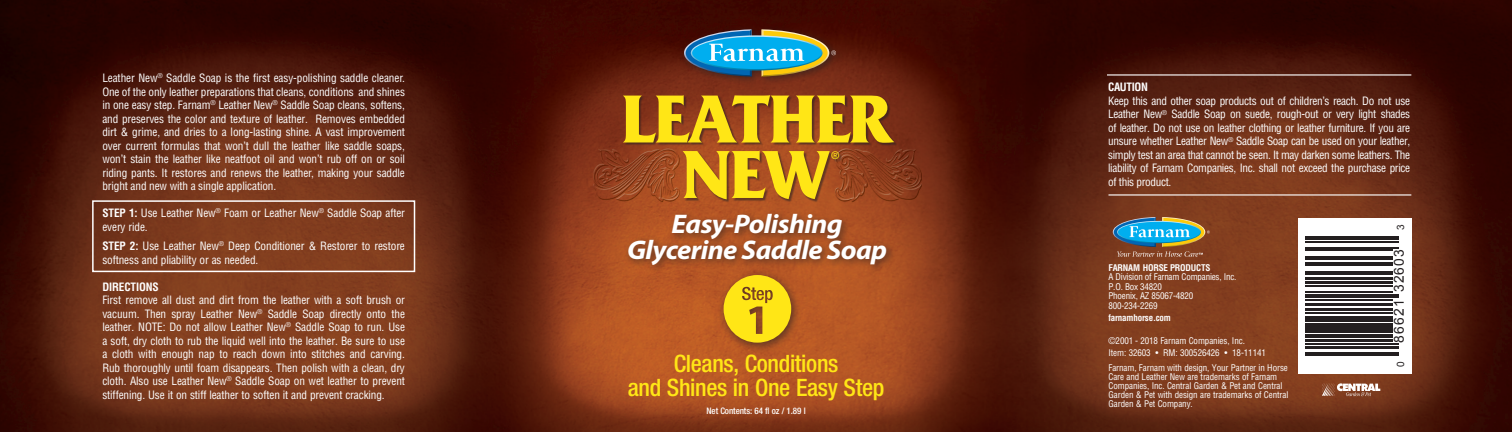
<style>
.page{position:relative;width:1512px;height:432px;background:#fff}
.page>*{position:absolute;margin:0;border:0;box-sizing:border-box;transform-origin:0 0}
.t1{font:700 67.5px/55.5px "Friz Quadrata Std";letter-spacing:-.05em;color:#ffe616;text-align:center}
.t2{font:italic 700 27px/25.5px "Myriad Pro";letter-spacing:-.02em;color:#fff;text-align:center;scale:1.05 1}
.t3{font:500 condensed 24px/24px "Helvetica Neue";letter-spacing:-.015em;color:#ffe616;text-align:center}
.t4{font:13.8px "Arial";letter-spacing:.085em;color:#231f20}
.t5{font:condensed 11.25px/13.5px "Helvetica";letter-spacing:-.01em;color:#fff;text-align:justify}
.t6{font:700 condensed 11.25px "Helvetica";letter-spacing:-.01em;color:#fff}
.t7{font:700 condensed 11.25px "Helvetica";letter-spacing:-.03em;color:#fff}
.t8{font:500 10.5px "Helvetica Neue";color:#ffe616}
.t9{font:10.05px "Arial";color:#231f20}
.t10{font:condensed 9px/9px "Helvetica";letter-spacing:-.01em;color:#fff}
.t11{font:700 condensed 9px "Helvetica";letter-spacing:-.02em;color:#fff}
.t12{font:500 condensed 9px "Helvetica Neue";letter-spacing:-.01em;color:#fff}
.s1{font-weight:700}
</style>
<div class="page">
<img style="left:0;top:0;width:1512px;height:432px">
<div style="left:679px;top:25px;width:166px;height:61px;background:#231f20;opacity:.6"></div>
<img style="left:684px;top:29px;width:152px;height:48px">
<div style="left:623px;top:96px;width:274px;height:107px;background:#231f20;opacity:.55"></div>
<div style="left:624px;top:209px;width:272px;height:64px;background:#231f20;opacity:.6"></div>
<hr style="left:1107px;top:74px;width:304px;height:2px;background:#fff">
<hr style="left:1108px;top:194px;width:303px;height:2px;background:#fff">
<svg style="left:1113px;top:217px;width:97px;height:40px;background:#678281"></svg>
<svg style="left:1298px;top:219px;width:114px;height:155px"></svg>
<hr style="left:1305px;top:355px;width:94px;height:1px;background:#231f20">
<hr style="left:1305px;top:352px;width:94px;height:1px;background:#231f20">
<hr style="left:1305px;top:346px;width:94px;height:2px;background:#231f20">
<hr style="left:1305px;top:343px;width:94px;height:1px;background:#231f20">
<hr style="left:1305px;top:339px;width:87px;height:3px;background:#231f20">
<hr style="left:1305px;top:334px;width:87px;height:4px;background:#231f20">
<hr style="left:1305px;top:332px;width:87px;height:1px;background:#231f20">
<div style="left:1305px;top:326px;width:87px;height:5px;background:#231f20"></div>
<hr style="left:1305px;top:323px;width:87px;height:1px;background:#231f20">
<div style="left:1305px;top:317px;width:87px;height:5px;background:#231f20"></div>
<hr style="left:1305px;top:313px;width:87px;height:1px;background:#231f20">
<hr style="left:1305px;top:308px;width:87px;height:2px;background:#231f20">
<hr style="left:1305px;top:303px;width:87px;height:2px;background:#231f20">
<hr style="left:1305px;top:299px;width:87px;height:1px;background:#231f20">
<hr style="left:1305px;top:296px;width:94px;height:2px;background:#231f20">
<hr style="left:1305px;top:294px;width:94px;height:1px;background:#231f20">
<hr style="left:1305px;top:291px;width:87px;height:2px;background:#231f20">
<hr style="left:1305px;top:285px;width:87px;height:1px;background:#231f20">
<hr style="left:1305px;top:281px;width:87px;height:3px;background:#231f20">
<hr style="left:1305px;top:277px;width:87px;height:3px;background:#231f20">
<hr style="left:1305px;top:274px;width:87px;height:1px;background:#231f20">
<hr style="left:1305px;top:271px;width:87px;height:2px;background:#231f20">
<hr style="left:1305px;top:262px;width:87px;height:4px;background:#231f20">
<hr style="left:1305px;top:259px;width:87px;height:1px;background:#231f20">
<hr style="left:1305px;top:256px;width:87px;height:1px;background:#231f20">
<hr style="left:1305px;top:250px;width:87px;height:1px;background:#231f20">
<hr style="left:1305px;top:247px;width:94px;height:2px;background:#231f20">
<hr style="left:1305px;top:241px;width:94px;height:1px;background:#231f20">
<hr style="left:1305px;top:238px;width:94px;height:2px;background:#231f20">
<hr style="left:1305px;top:236px;width:94px;height:1px;background:#231f20">
<svg style="left:1322px;top:383px;width:58px;height:13px"></svg>
<div style="left:718px;top:270px;width:83px;height:83px;background:#231f20;opacity:.6"></div>
<svg style="left:724px;top:275px;width:67px;height:68px;background:#e0b71a"></svg>
<div style="left:92px;top:200px;width:323px;height:72px;border:2px solid #fff"></div>
<p class="t5" style="left:102px;top:71px;width:304px">Leather New<sup>®</sup> Saddle Soap is the first easy-polishing saddle cleaner.<br>One of the only leather preparations that cleans, conditions and shines in one easy step. Farnam<sup>®</sup> Leather New<sup>®</sup> Saddle Soap cleans, softens, and preserves the color and texture of leather. Removes embedded dirt &amp; grime, and dries to a long-lasting shine. A vast improvement over current formulas that won’t dull the leather like saddle soaps, won’t stain the leather like neatfoot oil and won’t rub off on or soil riding pants. It restores and renews the leather, making your saddle bright and new with a single application.</p>
<p class="t5" style="left:102px;top:206px;width:304px"><span class="s1">STEP 1:</span> Use Leather New<sup>®</sup> Foam or Leather New<sup>®</sup> Saddle Soap after every ride.</p>
<p class="t5" style="left:102px;top:239px;width:304px"><span class="s1">STEP 2:</span> Use Leather New<sup>®</sup> Deep Conditioner &amp; Restorer to restore softness and pliability or as needed.</p>
<p class="t6" style="left:102px;top:280px;width:58px">DIRECTIONS</p>
<p class="t5" style="left:102px;top:293px;width:304px">First remove all dust and dirt from the leather with a soft brush or vacuum. Then spray Leather New<sup>®</sup> Saddle Soap directly onto the leather. NOTE: Do not allow Leather New<sup>®</sup> Saddle Soap to run. Use a soft, dry cloth to rub the liquid well into the leather. Be sure to use a cloth with enough nap to reach down into stitches and carving.<br>Rub thoroughly until foam disappears. Then polish with a clean, dry cloth. Also use Leather New<sup>®</sup> Saddle Soap on wet leather to prevent stiffening. Use it on stiff leather to soften it and prevent cracking.</p>
<h1 class="t1" style="left:620px;top:91px;width:275px">LEATHER<br>NEW</h1>
<p class="t8" style="left:831px;top:147px;width:10px">®</p>
<h2 class="t2" style="left:627px;top:211px;width:249px">Easy-Polishing<br>Glycerine Saddle Soap</h2>
<h3 class="t3" style="left:628px;top:351px;width:258px">Cleans, Conditions<br>and Shines in One Easy Step</h3>
<p class="t12" style="left:707px;top:405px;width:101px">Net Contents: 64 fl oz / 1.89 l</p>
<p class="t7" style="left:1108px;top:81px;width:41px">CAUTION</p>
<p class="t5" style="left:1108px;top:94px;width:304px">Keep this and other soap products out of children’s reach. Do not use Leather New<sup>®</sup> Saddle Soap on suede, rough-out or very light shades of leather. Do not use on leather clothing or leather furniture. If you are unsure whether Leather New<sup>®</sup> Saddle Soap can be used on your leather, simply test an area that cannot be seen. It may darken some leathers. The liability of Farnam Companies, Inc. shall not exceed the purchase price of this product.</p>
<p class="t11" style="left:1108px;top:262px;width:103px">FARNAM HORSE PRODUCTS</p>
<p class="t10" style="left:1108px;top:272px;width:130px;line-height:9.4px">A Division of Farnam Companies, Inc.<br>P.O. Box 34820<br>Phoenix, AZ 85067-4820<br>800-234-2269</p>
<p class="t11" style="left:1108px;top:312px;width:64px">farnamhorse.com</p>
<p class="t10" style="left:1108px;top:335px;width:159px;line-height:12px">©2001 - 2018 Farnam Companies, Inc.<br>Item: 32603 • RM: 300526426 • 18-11141</p>
<p class="t10" style="left:1108px;top:363px;width:181px">Farnam, Farnam with design, Your Partner in Horse Care and Leather New are trademarks of Farnam Companies, Inc. Central Garden &amp; Pet and Central Garden &amp; Pet with design are trademarks of Central Garden &amp; Pet Company.</p>
<p class="t9" style="left:1395px;top:230px;width:7px;rotate:-90deg">3</p>
<p class="t4" style="left:1391px;top:343px;width:95px;rotate:-90deg">86621 32603</p>
<p class="t9" style="left:1395px;top:367px;width:7px;rotate:-90deg">0</p>
</div>
